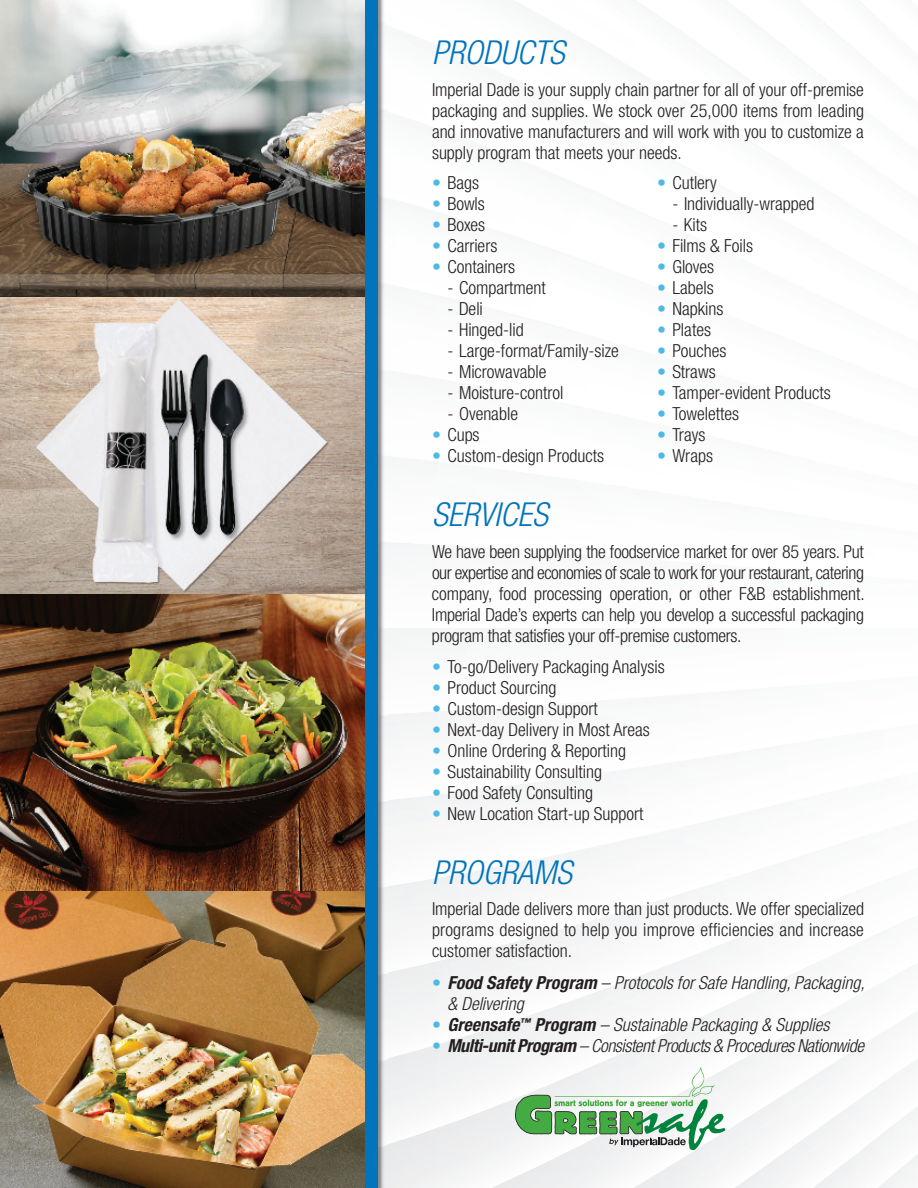
<style>
.page{position:relative;width:918px;height:1188px;background:#fff}
.page>*{position:absolute;margin:0;border:0;box-sizing:border-box;transform-origin:0 0}
.t1{font:italic 300 condensed 33px "Helvetica Neue";color:#0174bc}
.t2{font:300 condensed 18px/21px "Helvetica Neue";color:#231f20;text-align:justify}
.t3{font:italic 300 condensed 18px/21px "Helvetica Neue";color:#231f20}
.t4{font:italic 300 condensed 18px "Helvetica Neue";letter-spacing:-.025em;color:#231f20}
.s1{color:#4eb9e9}
.s2{font-style:normal;color:#4eb9e9}
.s3{font-weight:700}
</style>
<div class="page">
<img style="left:388px;top:915px;width:406px;height:55px">
<img style="left:795px;top:865px;width:123px;height:50px">
<img style="left:815px;top:889px;width:103px;height:24px">
<img style="left:703px;top:933px;width:96px;height:28px">
<img style="left:799px;top:913px;width:119px;height:48px">
<img style="left:489px;top:961px;width:429px;height:227px">
<img style="left:537px;top:1150px;width:31px;height:15px">
<img style="left:433px;top:1126px;width:104px;height:62px">
<svg style="left:535px;top:1162px;width:12px;height:7px"></svg>
<img style="left:867px;top:937px;width:51px;height:27px">
<img style="left:757px;top:962px;width:116px;height:23px">
<img style="left:388px;top:1130px;width:147px;height:58px">
<svg style="left:388px;top:1185px;width:8px;height:3px"></svg>
<img style="left:568px;top:985px;width:285px;height:74px">
<img style="left:568px;top:1059px;width:119px;height:129px">
<img style="left:853px;top:985px;width:65px;height:23px">
<img style="left:632px;top:1150px;width:54px;height:38px">
<img style="left:795px;top:1008px;width:123px;height:25px">
<img style="left:687px;top:1033px;width:107px;height:83px">
<img style="left:686px;top:1116px;width:88px;height:72px">
<img style="left:794px;top:1033px;width:124px;height:48px">
<img style="left:733px;top:1142px;width:41px;height:46px">
<img style="left:800px;top:1056px;width:118px;height:25px">
<div style="left:774px;top:1081px;width:71px;height:107px;background:#f6f6f7"></div>
<img style="left:775px;top:1171px;width:23px;height:17px">
<img style="left:799px;top:1081px;width:119px;height:89px">
<img style="left:845px;top:1128px;width:73px;height:60px">
<img style="left:877px;top:1153px;width:41px;height:35px">
<svg style="left:905px;top:1176px;width:13px;height:12px"></svg>
<img style="left:378px;top:0;width:10px;height:1188px">
<div style="left:0;top:0;width:378px;height:1188px;background:#0174bc"></div>
<svg style="left:515px;top:1067px;width:211px;height:83px"></svg>
<img style="left:0;top:0;width:364px;height:1188px">
<h1 class="t1" style="left:432px;top:40px;width:134px">PRODUCTS</h1>
<p class="t2" style="left:432px;top:80px;width:434px">Imperial Dade is your supply chain partner for all of your off-premise packaging and supplies. We stock over 25,000 items from leading and innovative manufacturers and will work with you to customize a supply program that meets your needs.</p>
<p class="t2" style="left:432px;top:173px;width:49px"><span class="s1">•</span> Bags</p>
<p class="t2" style="left:432px;top:194px;width:54px"><span class="s1">•</span> Bowls</p>
<p class="t2" style="left:432px;top:215px;width:55px"><span class="s1">•</span> Boxes</p>
<p class="t2" style="left:432px;top:236px;width:67px"><span class="s1">•</span> Carriers</p>
<p class="t2" style="left:432px;top:257px;width:85px"><span class="s1">•</span> Containers</p>
<p class="t2" style="left:447px;top:278px;width:100px">- Compartment</p>
<p class="t2" style="left:447px;top:299px;width:37px">- Deli</p>
<p class="t2" style="left:447px;top:320px;width:78px">- Hinged-lid</p>
<p class="t2" style="left:447px;top:341px;width:173px">- Large-format/Family-size</p>
<p class="t2" style="left:447px;top:362px;width:101px">- Microwavable</p>
<p class="t2" style="left:447px;top:383px;width:118px">- Moisture-control</p>
<p class="t2" style="left:447px;top:404px;width:72px">- Ovenable</p>
<p class="t2" style="left:432px;top:425px;width:49px"><span class="s1">•</span> Cups</p>
<p class="t2" style="left:432px;top:446px;width:174px"><span class="s1">•</span> Custom-design Products</p>
<p class="t2" style="left:657px;top:173px;width:61px"><span class="s1">•</span> Cutlery</p>
<p class="t2" style="left:672px;top:194px;width:144px">- Individually-wrapped</p>
<p class="t2" style="left:672px;top:215px;width:36px">- Kits</p>
<p class="t2" style="left:657px;top:236px;width:98px"><span class="s1">•</span> Films &amp; Foils</p>
<p class="t2" style="left:657px;top:257px;width:59px"><span class="s1">•</span> Gloves</p>
<p class="t2" style="left:657px;top:278px;width:58px"><span class="s1">•</span> Labels</p>
<p class="t2" style="left:657px;top:299px;width:68px"><span class="s1">•</span> Napkins</p>
<p class="t2" style="left:657px;top:320px;width:56px"><span class="s1">•</span> Plates</p>
<p class="t2" style="left:657px;top:341px;width:71px"><span class="s1">•</span> Pouches</p>
<p class="t2" style="left:657px;top:362px;width:60px"><span class="s1">•</span> Straws</p>
<p class="t2" style="left:657px;top:383px;width:175px"><span class="s1">•</span> Tamper-evident Products</p>
<p class="t2" style="left:657px;top:404px;width:84px"><span class="s1">•</span> Towelettes</p>
<p class="t2" style="left:657px;top:425px;width:50px"><span class="s1">•</span> Trays</p>
<p class="t2" style="left:657px;top:446px;width:58px"><span class="s1">•</span> Wraps</p>
<h1 class="t1" style="left:432px;top:503px;width:117px">SERVICES</h1>
<p class="t2" style="left:432px;top:542px;width:434px">We have been supplying the foodservice market for over 85 years. Put our expertise and economies of scale to work for your restaurant, catering company, food processing operation, or other F&amp;B establishment.<br>Imperial Dade’s experts can help you develop a successful packaging program that satisfies your off-premise customers.</p>
<p class="t2" style="left:432px;top:658px;width:234px"><span class="s1">•</span> To-go/Delivery Packaging Analysis</p>
<p class="t2" style="left:432px;top:679px;width:126px"><span class="s1">•</span> Product Sourcing</p>
<p class="t2" style="left:432px;top:700px;width:167px"><span class="s1">•</span> Custom-design Support</p>
<p class="t2" style="left:432px;top:721px;width:219px"><span class="s1">•</span> Next-day Delivery in Most Areas</p>
<p class="t2" style="left:432px;top:742px;width:196px"><span class="s1">•</span> Online Ordering &amp; Reporting</p>
<p class="t2" style="left:432px;top:763px;width:172px"><span class="s1">•</span> Sustainability Consulting</p>
<p class="t2" style="left:432px;top:784px;width:163px"><span class="s1">•</span> Food Safety Consulting</p>
<p class="t2" style="left:432px;top:805px;width:213px"><span class="s1">•</span> New Location Start-up Support</p>
<h1 class="t1" style="left:432px;top:860px;width:141px">PROGRAMS</h1>
<p class="t2" style="left:432px;top:900px;width:434px">Imperial Dade delivers more than just products. We offer specialized programs designed to help you improve efficiencies and increase customer satisfaction.</p>
<p class="t3" style="left:447px;top:973px;width:419px;text-indent:-15px"><span class="s2">•</span> <span class="s3">Food Safety Program</span> – Protocols for Safe Handling, Packaging, &amp; Delivering</p>
<p class="t3" style="left:432px;top:1015px;width:399px"><span class="s2">•</span> <span class="s3">Greensafe</span><sup>™</sup> <span class="s3">Program</span> – Sustainable Packaging &amp; Supplies</p>
<p class="t4" style="left:432px;top:1039px;width:434px"><span class="s2">•</span> <span class="s3">Multi-unit Program</span> – Consistent Products &amp; Procedures Nationwide</p>
</div>
